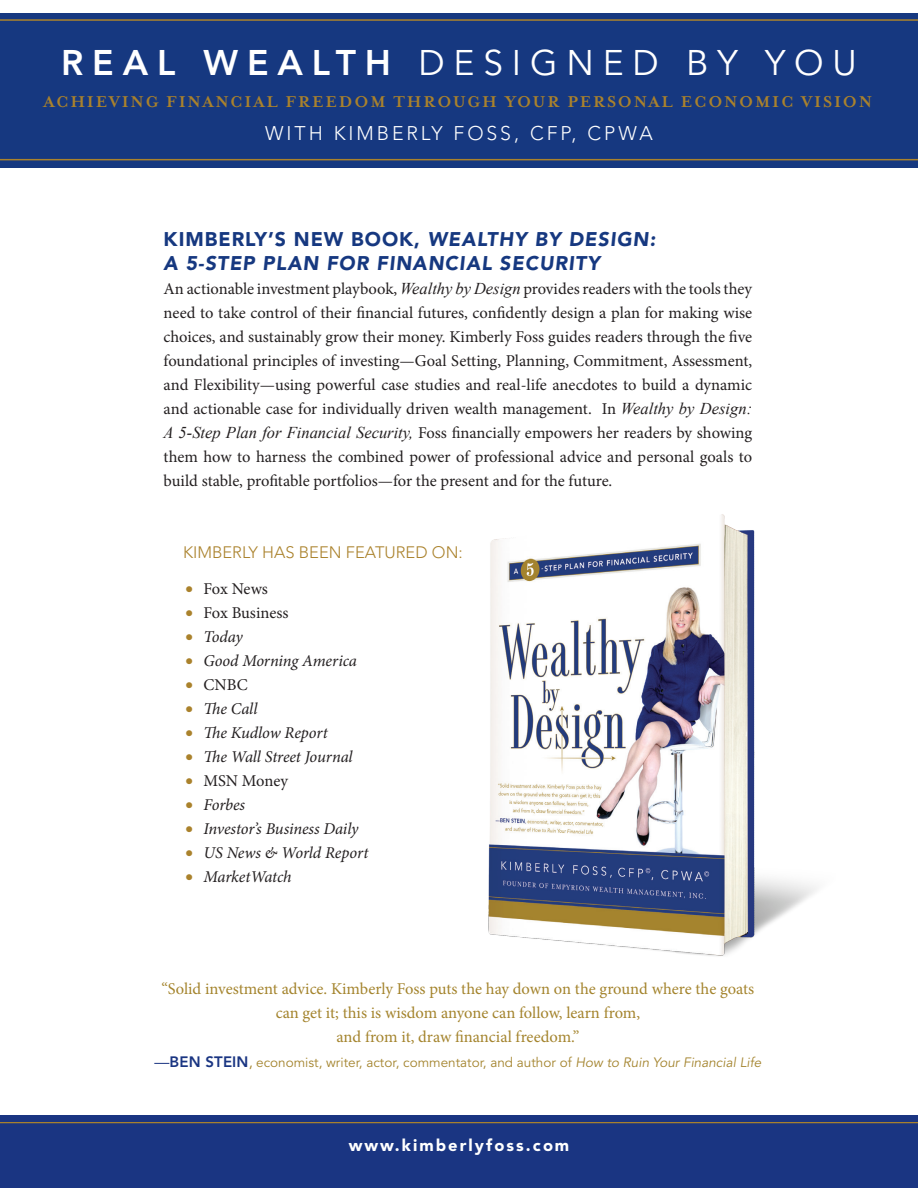
<style>
.page{position:relative;width:918px;height:1188px;background:#fff}
.page>*{position:absolute;margin:0;border:0;box-sizing:border-box;transform-origin:0 0}
.t1{font:35.4px "Avenir";letter-spacing:.25em;color:#fff}
.t2{font:900 19.65px/24px "Avenir LT Std";letter-spacing:.05em;color:#163880}
.t3{font:300 19.65px "Avenir LT Std";letter-spacing:.15em;color:#fff}
.t4{font:700 18px "Mrs Eaves";letter-spacing:.1em;color:#aa822c}
.txt1{font:16.5px/24px "Minion Pro";letter-spacing:-.005em;color:#231f20;text-align:justify}
.txt1-2{font:16.5px/24px "Minion Pro";letter-spacing:-.005em;color:#a4842d;text-align:center}
.t5{font:italic 16.5px "Minion Pro";letter-spacing:-.01em;color:#231f20}
.txt{font:300 16.5px "Avenir";color:#aa822c}
.t6{font:900 16.5px "Avenir";letter-spacing:.125em;color:#fff}
.t7{font:13.5px "Avenir";color:#a4842e}
.s1{font-weight:800}
.s2{font-family:"Times New Roman";font-style:italic}
.s3{color:#aa822c}
.s4{font-size:15px;color:#1a3582}
.s5{font-weight:800;font-size:15px;color:#1a3582}
.s6{font-size:15px}
.s7{font-style:italic}
</style>
<div class="page">
<div style="left:0;top:13px;width:918px;height:155px;background:#163880"></div>
<hr style="left:0;top:159px;width:918px;height:1px;background:#aa822c">
<hr style="left:0;top:19px;width:918px;height:2px;background:#aa822c">
<div style="left:0;top:1115px;width:918px;height:73px;background:#1a3582"></div>
<hr style="left:0;top:1122px;width:918px;height:1px;background:#aa822c">
<img style="left:488px;top:514px;width:329px;height:442px">
<h1 class="t1" style="left:61px;top:42px;width:797px"><span class="s1">REAL WEALTH</span> DESIGNED BY YOU</h1>
<p class="t4" style="left:44px;top:91px;width:830px">ACHIEVING FINANCIAL FREEDOM THROUGH YOUR PERSONAL ECONOMIC VISION</p>
<p class="t3" style="left:265px;top:122px;width:389px">WITH KIMBERLY FOSS, CFP, CPWA</p>
<p class="t2" style="left:164px;top:227px;width:496px">KIMBERLY’S NEW BOOK, WEALTHY BY DESIGN:<br>A 5-STEP PLAN FOR FINANCIAL SECURITY</p>
<p class="txt1" style="left:164px;top:277px;width:590px">An actionable investment playbook, <span class="s2">Wealthy by Design</span> provides readers with the tools they need to take control of their financial futures, confidently design a plan for making wise choices, and sustainably grow their money. Kimberly Foss guides readers through the five foundational principles of investing—Goal Setting, Planning, Commitment, Assessment, and Flexibility—using powerful case studies and real-life anecdotes to build a dynamic and actionable case for individually driven wealth management. In <span class="s2">Wealthy by Design:<br>A 5-Step Plan for Financial Security,</span> Foss financially empowers her readers by showing them how to harness the combined power of professional advice and personal goals to build stable, profitable portfolios—for the present and for the future.</p>
<p class="txt" style="left:183px;top:543px;width:281px">KIMBERLY HAS BEEN FEATURED ON:</p>
<p class="txt1" style="left:186px;top:577px;width:84px"><span class="s3">•</span> Fox News</p>
<p class="txt1" style="left:186px;top:601px;width:104px"><span class="s3">•</span> Fox Business</p>
<p class="t5" style="left:186px;top:625px;width:59px"><span class="s3">•</span> Today</p>
<p class="t5" style="left:186px;top:649px;width:173px"><span class="s3">•</span> Good Morning America</p>
<p class="txt1" style="left:186px;top:673px;width:64px"><span class="s3">•</span> CNBC</p>
<p class="t5" style="left:186px;top:697px;width:73px"><span class="s3">•</span> The Call</p>
<p class="t5" style="left:186px;top:721px;width:144px"><span class="s3">•</span> The Kudlow Report</p>
<p class="t5" style="left:186px;top:745px;width:169px"><span class="s3">•</span> The Wall Street Journal</p>
<p class="txt1" style="left:186px;top:769px;width:104px"><span class="s3">•</span> MSN Money</p>
<p class="t5" style="left:186px;top:793px;width:61px"><span class="s3">•</span> Forbes</p>
<p class="t5" style="left:186px;top:817px;width:174px"><span class="s3">•</span> Investor’s Business Daily</p>
<p class="t5" style="left:186px;top:841px;width:184px"><span class="s3">•</span> US News &amp; World Report</p>
<p class="t5" style="left:186px;top:865px;width:108px"><span class="s3">•</span> MarketWatch</p>
<p class="txt1-2" style="left:162px;top:977px;width:594px">“Solid investment advice. Kimberly Foss puts the hay down on the ground where the goats can get it; this is wisdom anyone can follow, learn from,<br>and from it, draw financial freedom.”</p>
<p class="t7" style="left:155px;top:1055px;width:608px"><span class="s4">—</span><span class="s5">BEN STEIN</span><span class="s6">,</span> economist, writer, actor, commentator, and author of <span class="s7">How to Ruin Your Financial Life</span></p>
<p class="t6" style="left:349px;top:1135px;width:222px">www.kimberlyfoss.com</p>
</div>
